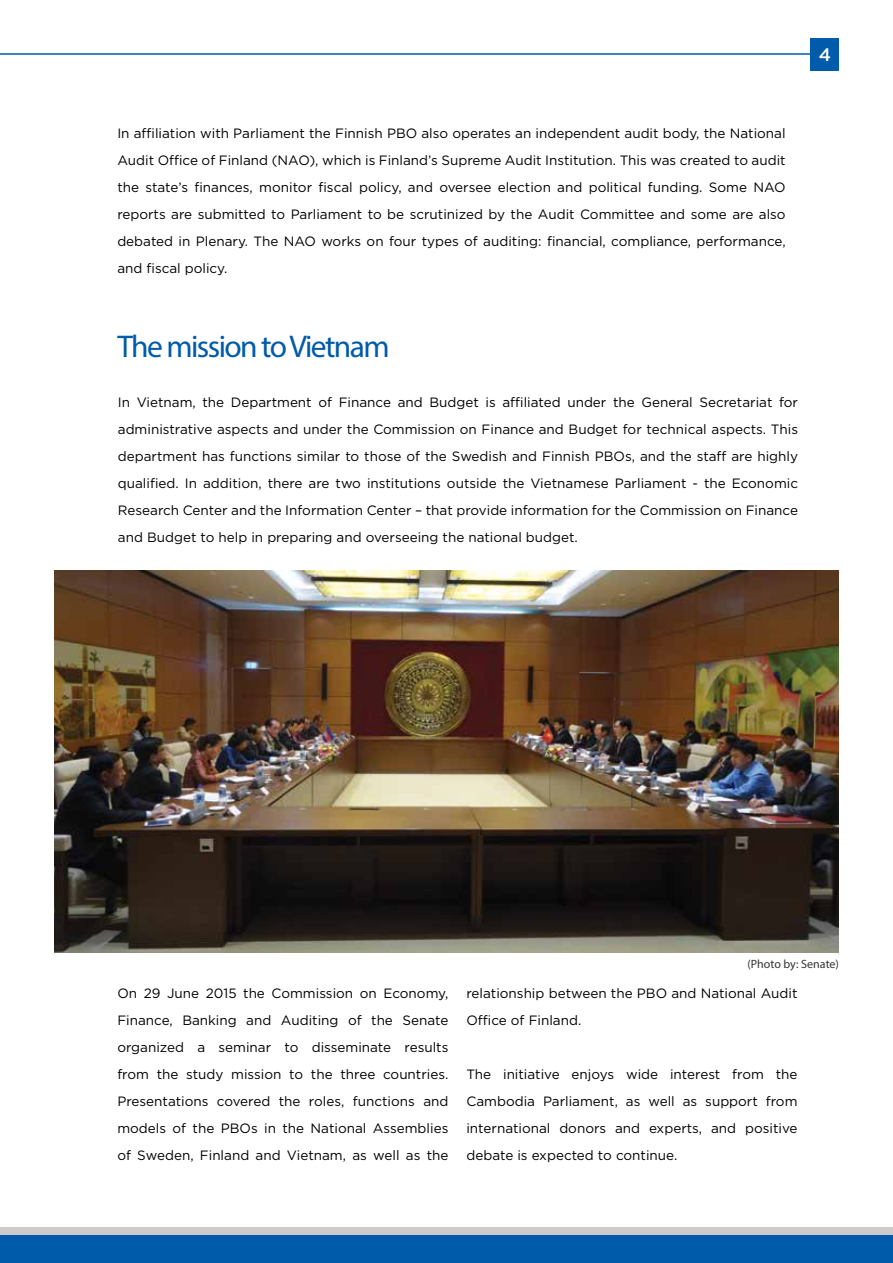
<style>
.page{position:relative;width:893px;height:1263px;background:#fff}
.page>*{position:absolute;margin:0;border:0;box-sizing:border-box;transform-origin:0 0}
.t1{font:31.5px "Myriad Pro";letter-spacing:-.05em;color:#005baa}
.t2{font:500 18px "Gotham";color:#fff}
.t3{font:13.5px/27px "Gotham";color:#000;text-align:justify}
.t4{font:12px "Myriad Pro";color:#343433}
</style>
<div class="page">
<div style="left:0;top:1228px;width:893px;height:35px;background:#cdcccb"></div>
<div style="left:0;top:1235px;width:893px;height:28px;background:#005baa"></div>
<hr style="left:0;top:53px;width:839px;height:2px;background:#005baa">
<div style="left:811px;top:39px;width:28px;height:32px;background:#005baa"></div>
<img style="left:54px;top:570px;width:785px;height:383px">
<h2 class="t2" style="left:819px;top:43px;width:14px">4</h2>
<p class="t3" style="left:117px;top:119px;width:670px">In affiliation with Parliament the Finnish PBO also operates an independent audit body, the National Audit Office of Finland (NAO), which is Finland’s Supreme Audit Institution. This was created to audit the state’s finances, monitor fiscal policy, and oversee election and political funding. Some NAO reports are submitted to Parliament to be scrutinized by the Audit Committee and some are also debated in Plenary. The NAO works on four types of auditing: financial, compliance, performance, and fiscal policy.</p>
<h1 class="t1" style="left:117px;top:327px;width:274px">The mission to Vietnam</h1>
<p class="t3" style="left:118px;top:388px;width:682px">In Vietnam, the Department of Finance and Budget is affiliated under the General Secretariat for administrative aspects and under the Commission on Finance and Budget for technical aspects. This department has functions similar to those of the Swedish and Finnish PBOs, and the staff are highly qualified. In addition, there are two institutions outside the Vietnamese Parliament - the Economic Research Center and the Information Center – that provide information for the Commission on Finance and Budget to help in preparing and overseeing the national budget.</p>
<p class="t4" style="left:747px;top:956px;width:93px">(Photo by: Senate)</p>
<p class="t3" style="left:117px;top:979px;width:333px">On 29 June 2015 the Commission on Economy, Finance, Banking and Auditing of the Senate organized a seminar to disseminate results from the study mission to the three countries.<br>Presentations covered the roles, functions and models of the PBOs in the National Assemblies of Sweden, Finland and Vietnam, as well as the</p>
<p class="t3" style="left:466px;top:979px;width:333px">relationship between the PBO and National Audit<br>Office of Finland.</p>
<p class="t3" style="left:466px;top:1060px;width:333px">The initiative enjoys wide interest from the Cambodia Parliament, as well as support from international donors and experts, and positive debate is expected to continue.</p>
</div>
